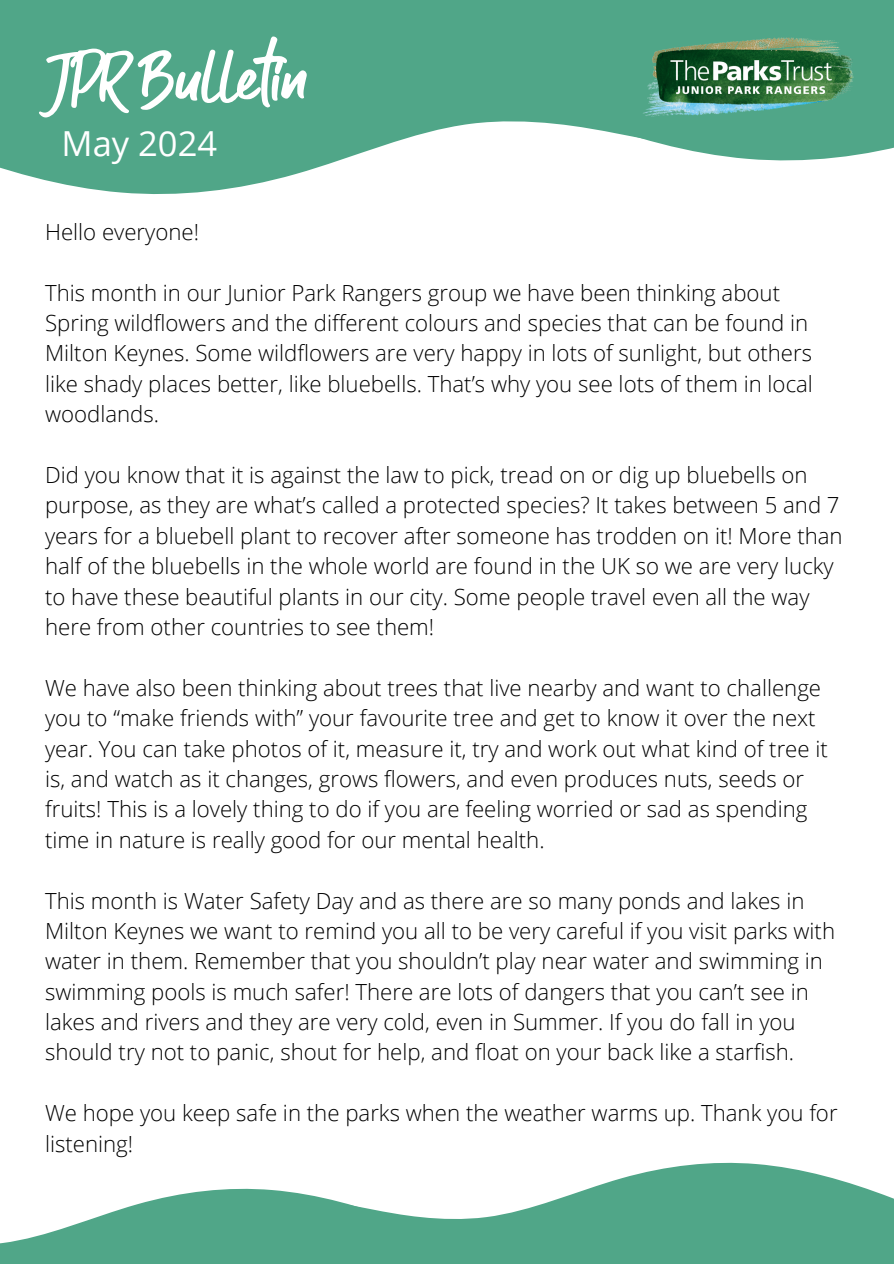
<style>
.page{position:relative;width:894px;height:1264px;background:#fff}
.page>*{position:absolute;margin:0;border:0;box-sizing:border-box;transform-origin:0 0}
.t1{font:66px "Guthen Bloots Basic";color:#fff}
.t2{font:34.5px "Open Sans";color:#fff}
.t3{font:300 22.2px/30.3px "Open Sans";color:#000}
</style>
<div class="page">
<svg style="left:645px;top:0;width:248px;height:161px;background:#5dac91"></svg>
<svg style="left:0;top:0;width:645px;height:194px;fill:#50a688"></svg>
<img style="left:636px;top:30px;width:219px;height:92px">
<svg style="left:0;top:1188px;width:351px;height:75px"></svg>
<svg style="left:351px;top:1162px;width:542px;height:101px;fill:#50a688"></svg>
<p class="t1" style="left:53px;top:36px;width:255px">JPR Bulletin</p>
<p class="t2" style="left:61px;top:119px;width:157px">May 2024</p>
<p class="t3" style="left:45px;top:216px;width:155px">Hello everyone!</p>
<p class="t3" style="left:45px;top:277px;width:769px">This month in our Junior Park Rangers group we have been thinking about Spring wildflowers and the different colours and species that can be found in Milton Keynes. Some wildflowers are very happy in lots of sunlight, but others like shady places better, like bluebells. That’s why you see lots of them in local woodlands.</p>
<h1 class="t3" style="left:45px;top:459px;width:798px">Did you know that it is against the law to pick, tread on or dig up bluebells on purpose, as they are what’s called a protected species? It takes between 5 and 7 years for a bluebell plant to recover after someone has trodden on it! More than half of the bluebells in the whole world are found in the UK so we are very lucky to have these beautiful plants in our city. Some people travel even all the way here from other countries to see them!</h1>
<h2 class="t3" style="left:45px;top:672px;width:784px">We have also been thinking about trees that live nearby and want to challenge you to “make friends with” your favourite tree and get to know it over the next year. You can take photos of it, measure it, try and work out what kind of tree it is, and watch as it changes, grows flowers, and even produces nuts, seeds or fruits! This is a lovely thing to do if you are feeling worried or sad as spending time in nature is really good for our mental health.</h2>
<p class="t3" style="left:45px;top:884px;width:791px">This month is Water Safety Day and as there are so many ponds and lakes in Milton Keynes we want to remind you all to be very careful if you visit parks with water in them. Remember that you shouldn’t play near water and swimming in swimming pools is much safer! There are lots of dangers that you can’t see in lakes and rivers and they are very cold, even in Summer. If you do fall in you should try not to panic, shout for help, and float on your back like a starfish.</p>
<p class="t3" style="left:45px;top:1097px;width:793px">We hope you keep safe in the parks when the weather warms up. Thank you for listening!</p>
</div>
